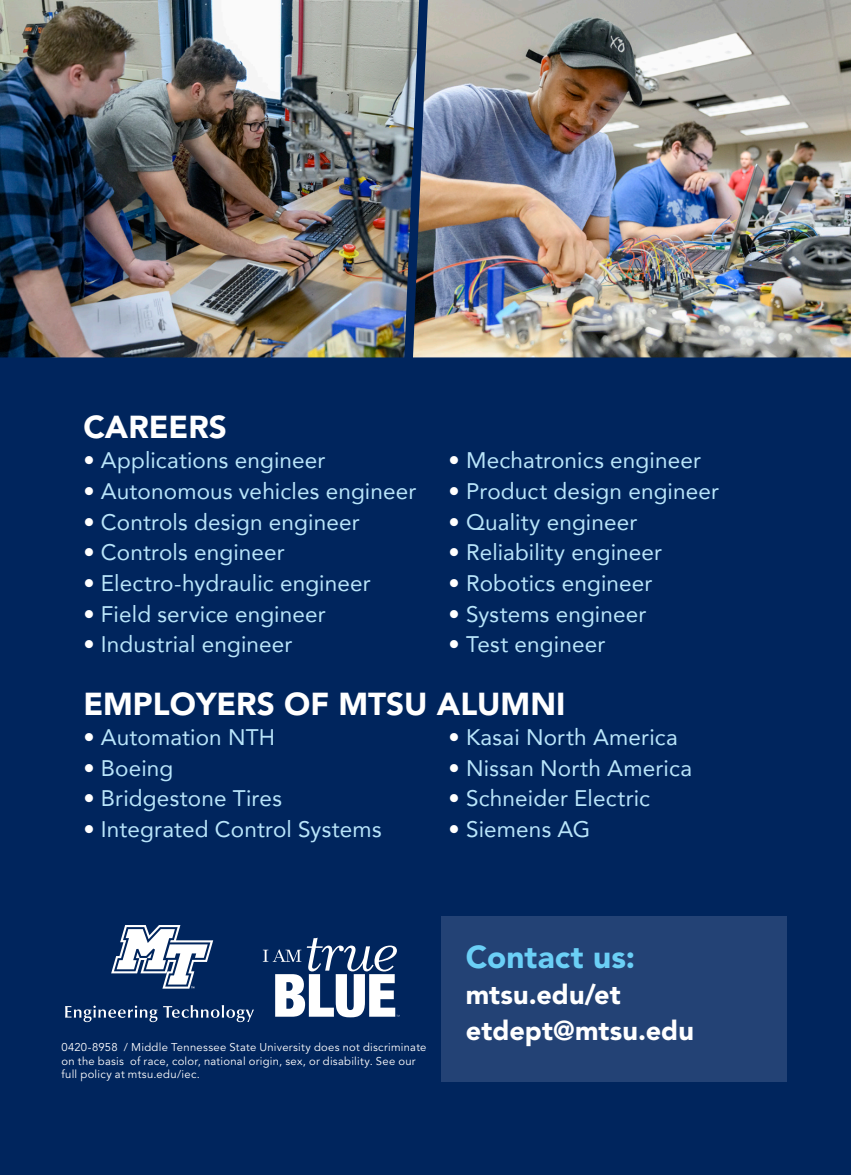
<style>
.page{position:relative;width:851px;height:1175px;background:#fff}
.page>*{position:absolute;margin:0;border:0;box-sizing:border-box;transform-origin:0 0}
.t1{font:900 31.5px "Avenir LT Std";color:#fff}
.t2{font:900 31.5px "Avenir LT Pro";letter-spacing:.005em;color:#6bcff6}
.t3{font:900 27px "Avenir LT Std";letter-spacing:.005em;color:#fff}
.t4{font:22.5px "Avenir";letter-spacing:.005em;color:#b9e5fa}
.copy{font:11.25px/13.5px "Avenir LT Std";letter-spacing:.025em;color:#fff}
.s1{color:#fff}
</style>
<div class="page">
<div style="left:0;top:0;width:850px;height:1174px;background:#00255d"></div>
<svg style="left:263px;top:937px;width:136px;height:80px"></svg>
<svg style="left:65px;top:1005px;width:92px;height:17px"></svg>
<svg style="left:163px;top:1005px;width:91px;height:17px"></svg>
<svg style="left:111px;top:925px;width:102px;height:63px"></svg>
<img style="left:419px;top:0;width:431px;height:357px">
<img style="left:0;top:0;width:419px;height:357px">
<div style="left:441px;top:916px;width:346px;height:166px;background:#234275"></div>
<p class="t1" style="left:83px;top:408px;width:145px">CAREERS</p>
<p class="t4" style="left:83px;top:442px;width:244px"><span class="s1">•</span> Applications engineer</p>
<p class="t4" style="left:83px;top:473px;width:334px"><span class="s1">•</span> Autonomous vehicles engineer</p>
<p class="t4" style="left:83px;top:504px;width:278px"><span class="s1">•</span> Controls design engineer</p>
<p class="t4" style="left:83px;top:534px;width:203px"><span class="s1">•</span> Controls engineer</p>
<p class="t4" style="left:83px;top:565px;width:289px"><span class="s1">•</span> Electro-hydraulic engineer</p>
<p class="t4" style="left:83px;top:596px;width:244px"><span class="s1">•</span> Field service engineer</p>
<p class="t4" style="left:83px;top:626px;width:211px"><span class="s1">•</span> Industrial engineer</p>
<p class="t4" style="left:448px;top:442px;width:254px"><span class="s1">•</span> Mechatronics engineer</p>
<p class="t4" style="left:448px;top:473px;width:272px"><span class="s1">•</span> Product design engineer</p>
<p class="t4" style="left:448px;top:504px;width:190px"><span class="s1">•</span> Quality engineer</p>
<p class="t4" style="left:448px;top:534px;width:215px"><span class="s1">•</span> Reliability engineer</p>
<p class="t4" style="left:448px;top:565px;width:205px"><span class="s1">•</span> Robotics engineer</p>
<p class="t4" style="left:448px;top:596px;width:199px"><span class="s1">•</span> Systems engineer</p>
<p class="t4" style="left:448px;top:626px;width:158px"><span class="s1">•</span> Test engineer</p>
<p class="t1" style="left:83px;top:685px;width:483px">EMPLOYERS OF MTSU ALUMNI</p>
<p class="t4" style="left:83px;top:719px;width:193px"><span class="s1">•</span> Automation NTH</p>
<p class="t4" style="left:83px;top:750px;width:91px"><span class="s1">•</span> Boeing</p>
<p class="t4" style="left:83px;top:780px;width:200px"><span class="s1">•</span> Bridgestone Tires</p>
<p class="t4" style="left:83px;top:811px;width:300px"><span class="s1">•</span> Integrated Control Systems</p>
<p class="t4" style="left:448px;top:719px;width:231px"><span class="s1">•</span> Kasai North America</p>
<p class="t4" style="left:448px;top:750px;width:245px"><span class="s1">•</span> Nissan North America</p>
<p class="t4" style="left:448px;top:780px;width:203px"><span class="s1">•</span> Schneider Electric</p>
<p class="t4" style="left:448px;top:811px;width:143px"><span class="s1">•</span> Siemens AG</p>
<p class="copy" style="left:62px;top:1040px;width:366px">0420-8958 / Middle Tennessee State University does not discriminate on the basis of race, color, national origin, sex, or disability. See our full policy at mtsu.edu/iec.</p>
<p class="t2" style="left:465px;top:937px;width:171px">Contact us:</p>
<p class="t3" style="left:465px;top:977px;width:156px">mtsu.edu/et</p>
<p class="t3" style="left:465px;top:1013px;width:230px">etdept@mtsu.edu</p>
</div>
